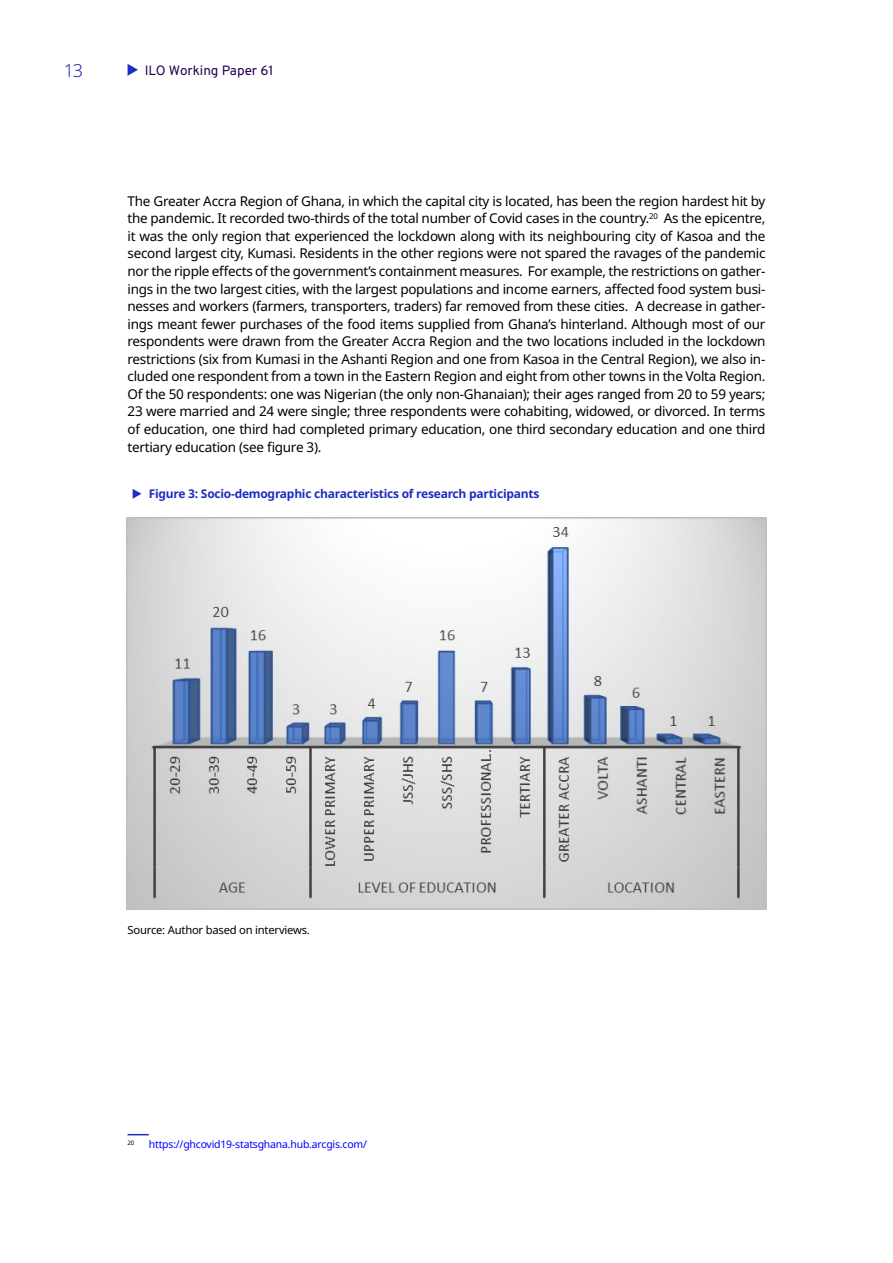
<style>
.page{position:relative;width:893px;height:1263px;background:#fff}
.page>*{position:absolute;margin:0;border:0;box-sizing:border-box;transform-origin:0 0}
.t1{font:300 18px "Noto Sans";color:#1e2dbe}
.B_Body_Space{font:13.5px/17.5px "Noto Sans";letter-spacing:-.02em;color:#000;text-align:justify}
.t2{font:13.5px "Overpass";color:#230050}
.t3{font:700 12px "Noto Sans";letter-spacing:-.02em;color:#1e2dbe}
.C_Source{font:11.25px "Noto Sans";letter-spacing:-.02em;color:#000}
.C_Footnote{font:10.5px "Noto Sans";letter-spacing:-.02em;color:#00f}
.C_Footnote-2{font:6.15px "Noto Sans";color:#000}
</style>
<div class="page">
<svg style="left:128px;top:64px;width:10px;height:12px"></svg>
<img style="left:126px;top:518px;width:641px;height:391px">
<svg style="left:128px;top:1134px;width:21px;height:1px"></svg>
<h1 class="t1" style="left:64px;top:57px;width:21px">13</h1>
<p class="t2" style="left:145px;top:60px;width:130px">ILO Working Paper 61</p>
<p class="B_Body_Space" style="left:128px;top:192px;width:639px">The Greater Accra Region of Ghana, in which the capital city is located, has been the region hardest hit by the pandemic. It recorded two-thirds of the total number of Covid cases in the country.<sup>20</sup> As the epicentre, it was the only region that experienced the lockdown along with its neighbouring city of Kasoa and the second largest city, Kumasi. Residents in the other regions were not spared the ravages of the pandemic nor the ripple effects of the government’s containment measures. For example, the restrictions on gather&shy;ings in the two largest cities, with the largest populations and income earners, affected food system busi&shy;nesses and workers (farmers, transporters, traders) far removed from these cities. A decrease in gather&shy;ings meant fewer purchases of the food items supplied from Ghana’s hinterland. Although most of our respondents were drawn from the Greater Accra Region and the two locations included in the lockdown restrictions (six from Kumasi in the Ashanti Region and one from Kasoa in the Central Region), we also in&shy;cluded one respondent from a town in the Eastern Region and eight from other towns in the Volta Region.<br>Of the 50 respondents: one was Nigerian (the only non-Ghanaian); their ages ranged from 20 to 59 years; 23 were married and 24 were single; three respondents were cohabiting, widowed, or divorced. In terms of education, one third had completed primary education, one third secondary education and one third tertiary education (see figure 3).</p>
<p class="t3" style="left:149px;top:485px;width:392px">Figure 3: Socio-demographic characteristics of research participants</p>
<p class="C_Source" style="left:128px;top:922px;width:184px">Source: Author based on interviews.</p>
<p class="C_Footnote-2" style="left:128px;top:1138px;width:8px">20</p>
<p class="C_Footnote" style="left:149px;top:1137px;width:220px">https://ghcovid19-statsghana.hub.arcgis.com/</p>
</div>
